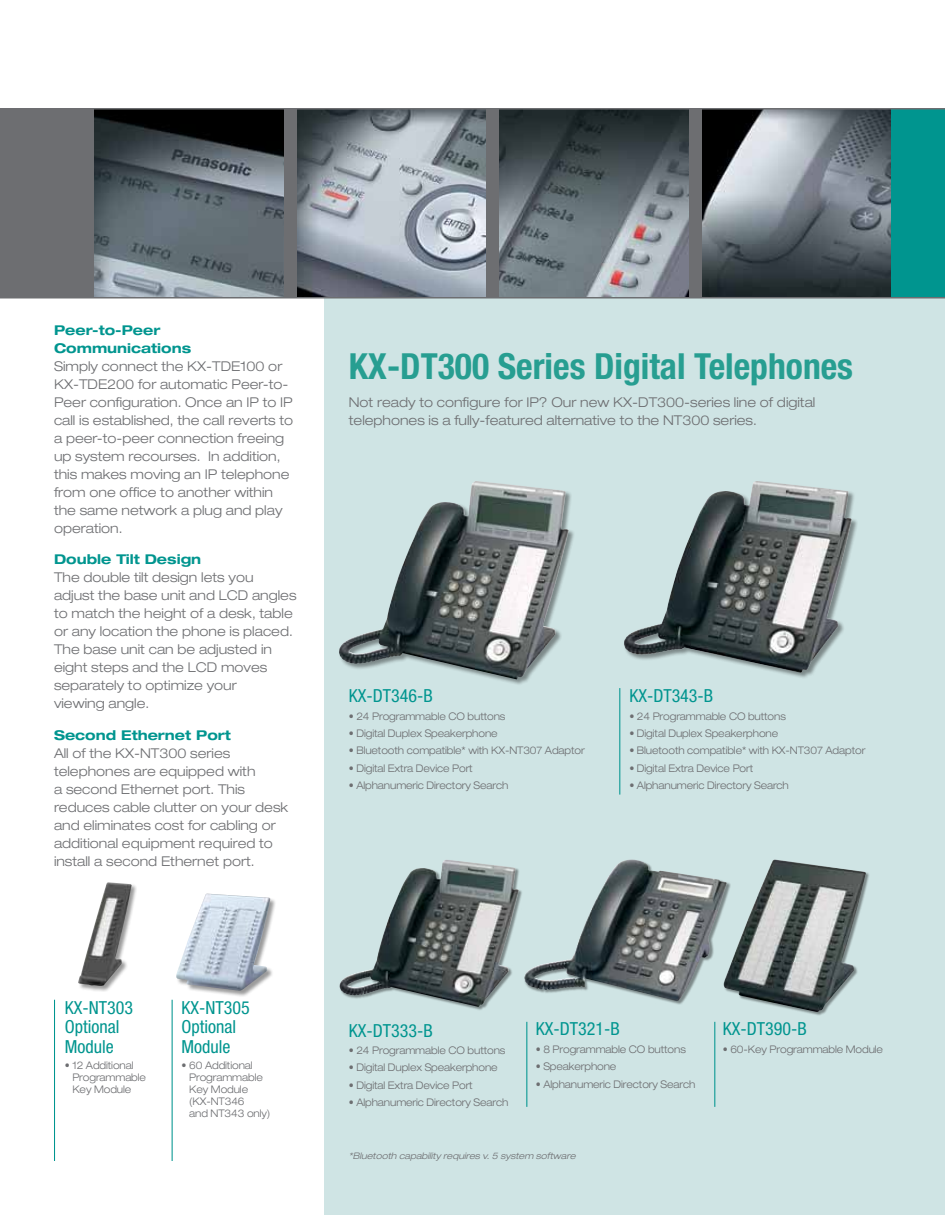
<style>
.page{position:relative;width:945px;height:1215px;background:#fff}
.page>*{position:absolute;margin:0;border:0;box-sizing:border-box;transform-origin:0 0}
.t1{font:700 condensed 36px "Helvetica Neue";color:#279e91}
.t2{font:condensed 18px/19.5px "Helvetica Neue";color:#00958f}
.t3{font:300 expanded 13.5px/18px "Helvetica Neue";color:#6d6e71}
.t4{font:700 expanded 13.5px/18px "Helvetica Neue";color:#00958f}
.t5{font:300 expanded 10.5px/12px "Helvetica Neue";letter-spacing:-.01em;color:#6d6e71;scale:.95 1}
.t6{font:italic 300 expanded 9px "Helvetica Neue";color:#6d6e71}
</style>
<div class="page">
<div style="left:324px;top:278px;width:621px;height:937px;background:#cfe4e4"></div>
<div style="left:0;top:108px;width:891px;height:189px;background:#6d6e71"></div>
<img style="left:500px;top:110px;width:188px;height:187px">
<img style="left:297px;top:110px;width:189px;height:187px">
<div style="left:340px;top:860px;width:183px;height:151px;background:#000;opacity:.4"></div>
<img style="left:339px;top:860px;width:180px;height:147px">
<div style="left:339px;top:481px;width:236px;height:205px;background:#000;opacity:.4"></div>
<img style="left:339px;top:481px;width:230px;height:199px">
<img style="left:94px;top:110px;width:190px;height:187px">
<img style="left:702px;top:110px;width:189px;height:187px">
<hr style="left:619px;top:688px;width:1px;height:107px;background:#00958f">
<div style="left:891px;top:108px;width:54px;height:189px;background:#00958f"></div>
<div style="left:78px;top:882px;width:60px;height:110px;background:#000;opacity:.4"></div>
<img style="left:78px;top:882px;width:54px;height:104px">
<div style="left:176px;top:893px;width:101px;height:104px;background:#000;opacity:.4"></div>
<img style="left:176px;top:894px;width:94px;height:97px">
<hr style="left:54px;top:1000px;width:1px;height:161px;background:#00958f">
<hr style="left:172px;top:1000px;width:1px;height:161px;background:#00958f">
<div style="left:623px;top:481px;width:235px;height:198px;background:#000;opacity:.4"></div>
<img style="left:624px;top:481px;width:228px;height:192px">
<hr style="left:526px;top:1022px;width:1px;height:85px;background:#00958f">
<hr style="left:714px;top:1022px;width:1px;height:85px;background:#00958f">
<img style="left:524px;top:860px;width:200px;height:142px">
<div style="left:724px;top:860px;width:146px;height:156px;background:#000;opacity:.4"></div>
<img style="left:724px;top:860px;width:142px;height:152px">
<hr style="left:0;top:108px;width:945px;height:2px;background:#6d6e71">
<hr style="left:0;top:297px;width:945px;height:1px;background:#6d6e71">
<p class="t4" style="left:54px;top:320px;width:139px">Peer-to-Peer<br>Communications</p>
<p class="t3" style="left:54px;top:357px;width:241px">Simply connect the KX-TDE100 or<br>KX-TDE200 for automatic Peer-to-<br>Peer configuration. Once an IP to IP call is established, the call reverts to a peer-to-peer connection freeing up system recourses. In addition, this makes moving an IP telephone from one office to another within the same network a plug and play operation.</p>
<p class="t4" style="left:54px;top:550px;width:149px">Double Tilt Design</p>
<p class="t3" style="left:54px;top:568px;width:244px">The double tilt design lets you adjust the base unit and LCD angles to match the height of a desk, table or any location the phone is placed.<br>The base unit can be adjusted in eight steps and the LCD moves separately to optimize your<br>viewing angle.</p>
<p class="t4" style="left:54px;top:725px;width:178px">Second Ethernet Port</p>
<p class="t3" style="left:54px;top:744px;width:236px">All of the KX-NT300 series telephones are equipped with<br>a second Ethernet port. This reduces cable clutter on your desk and eliminates cost for cabling or additional equipment required to install a second Ethernet port.</p>
<h1 class="t1" style="left:349px;top:344px;width:506px">KX-DT300 Series Digital Telephones</h1>
<p class="t3" style="left:349px;top:393px;width:468px">Not ready to configure for IP? Our new KX-DT300-series line of digital telephones is a fully-featured alternative to the NT300 series.</p>
<h2 class="t2" style="left:349px;top:686px;width:85px">KX-DT346-B</h2>
<p class="t5" style="left:349px;top:710px;width:166px">• 24 Programmable CO buttons</p>
<p class="t5" style="left:349px;top:727px;width:158px">• Digital Duplex Speakerphone</p>
<p class="t5" style="left:349px;top:745px;width:250px">• Bluetooth compatible* with KX-NT307 Adaptor</p>
<p class="t5" style="left:349px;top:762px;width:132px">• Digital Extra Device Port</p>
<p class="t5" style="left:349px;top:779px;width:169px">• Alphanumeric Directory Search</p>
<h2 class="t2" style="left:629px;top:686px;width:85px">KX-DT343-B</h2>
<p class="t5" style="left:629px;top:710px;width:166px">• 24 Programmable CO buttons</p>
<p class="t5" style="left:629px;top:727px;width:158px">• Digital Duplex Speakerphone</p>
<p class="t5" style="left:629px;top:745px;width:250px">• Bluetooth compatible* with KX-NT307 Adaptor</p>
<p class="t5" style="left:629px;top:762px;width:132px">• Digital Extra Device Port</p>
<p class="t5" style="left:629px;top:779px;width:169px">• Alphanumeric Directory Search</p>
<h2 class="t2" style="left:65px;top:998px;width:70px">KX-NT303<br>Optional<br>Module</h2>
<p class="t5" style="left:72px;top:1059px;width:79px;text-indent:-8px">• 12 Additional<br>Programmable<br>Key Module</p>
<h2 class="t2" style="left:182px;top:998px;width:70px">KX-NT305<br>Optional<br>Module</h2>
<p class="t5" style="left:189px;top:1059px;width:87px;text-indent:-8px">• 60 Additional<br>Programmable<br>Key Module (KX-NT346<br>and NT343 only)</p>
<h2 class="t2" style="left:349px;top:1020px;width:85px">KX-DT333-B</h2>
<p class="t5" style="left:349px;top:1044px;width:166px">• 24 Programmable CO buttons</p>
<p class="t5" style="left:349px;top:1062px;width:158px">• Digital Duplex Speakerphone</p>
<p class="t5" style="left:349px;top:1079px;width:132px">• Digital Extra Device Port</p>
<p class="t5" style="left:349px;top:1096px;width:169px">• Alphanumeric Directory Search</p>
<h2 class="t2" style="left:536px;top:1019px;width:85px">KX-DT321-B</h2>
<p class="t5" style="left:536px;top:1043px;width:159px">• 8 Programmable CO buttons</p>
<p class="t5" style="left:536px;top:1060px;width:86px">• Speakerphone</p>
<p class="t5" style="left:536px;top:1078px;width:169px">• Alphanumeric Directory Search</p>
<p class="t6" style="left:349px;top:1151px;width:228px">*Bluetooth capability requires v. 5 system software</p>
<h2 class="t2" style="left:723px;top:1019px;width:85px">KX-DT390-B</h2>
<p class="t5" style="left:723px;top:1043px;width:170px">• 60-Key Programmable Module</p>
</div>
